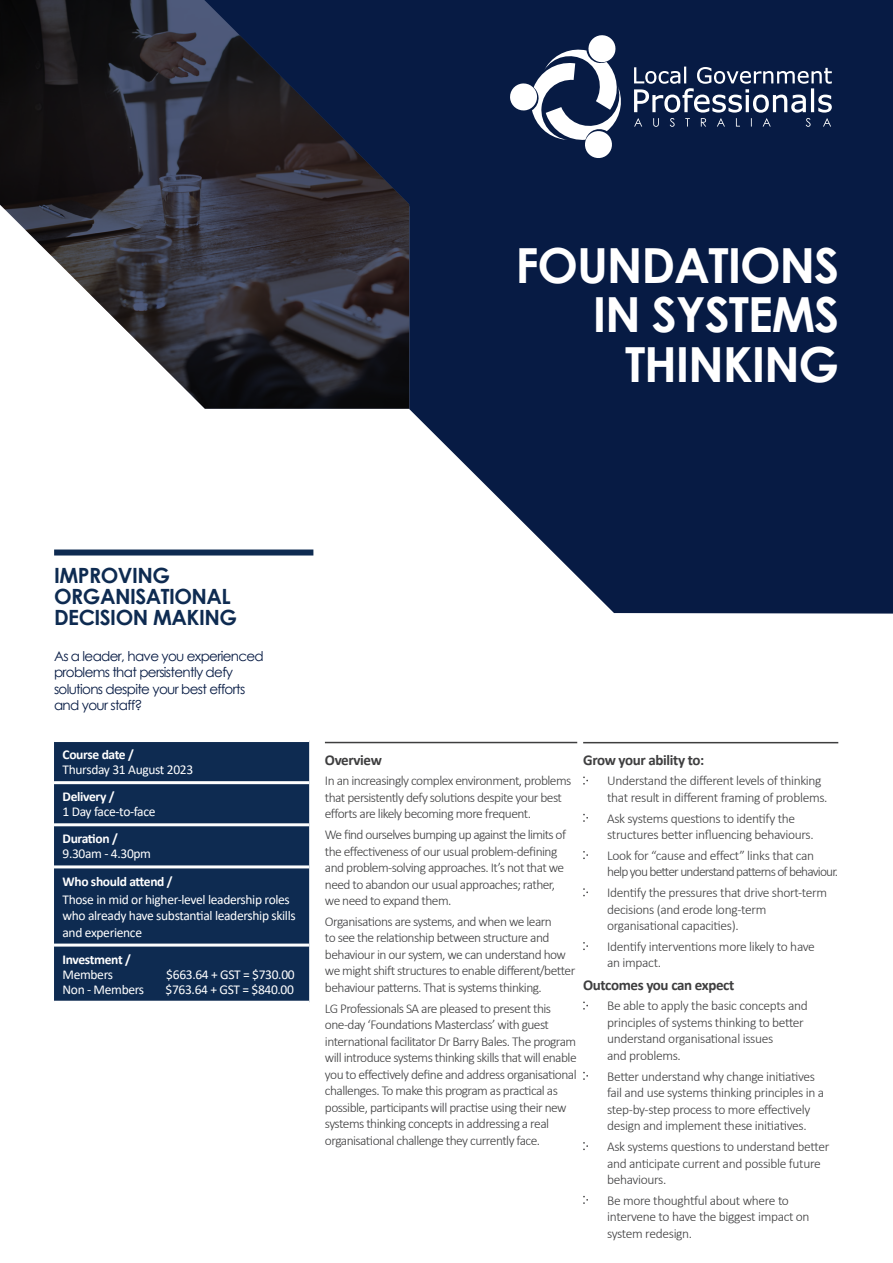
<style>
.page{position:relative;width:893px;height:1263px;background:#fff}
.page>*{position:absolute;margin:0;border:0;box-sizing:border-box;transform-origin:0 0}
.t1{font:700 48.45px/49.5px "Century Gothic";letter-spacing:-.025em;color:#fff;text-align:right}
.t2{font:700 21px/21px "Century Gothic";letter-spacing:-.025em;color:#0e2b51}
.t3{font:700 15px "Calibri";letter-spacing:-.025em;color:#3e3e3f}
.t4{font:300 13.5px/16.5px "Calibri";letter-spacing:-.04em;color:#3e3e3f}
.t5{font:13.5px/15px "Calibri";letter-spacing:-.025em;color:#fff}
.t6{font:13.5px/16.5px "Century Gothic";letter-spacing:-.05em;color:#071b44}
.t7{font:300 13.5px/16.5px "Calibri";letter-spacing:-.06em;color:#3e3e3f}
.t8{font:700 13.5px/15px "Calibri";letter-spacing:-.025em;color:#fff}
.s1{font-weight:700}
.s2{font-weight:400}
</style>
<div class="page">
<svg style="left:54px;top:0;width:839px;height:614px;fill:#071b44"></svg>
<img style="left:0;top:0;width:409px;height:409px">
<div style="left:54px;top:549px;width:259px;height:6px;background:#0e2b51"></div>
<div style="left:54px;top:742px;width:255px;height:259px;background:#0e2b51"></div>
<hr style="left:54px;top:781px;width:255px;height:3px;background:#fff">
<hr style="left:54px;top:823px;width:255px;height:3px;background:#fff">
<hr style="left:54px;top:865px;width:255px;height:3px;background:#fff">
<hr style="left:54px;top:943px;width:255px;height:3px;background:#fff">
<hr style="left:325px;top:742px;width:252px;height:1px;background:#3e3e3f">
<hr style="left:583px;top:742px;width:255px;height:1px;background:#3e3e3f">
<svg style="left:583px;top:776px;width:5px;height:8px"></svg>
<svg style="left:583px;top:814px;width:5px;height:8px"></svg>
<svg style="left:583px;top:851px;width:5px;height:8px"></svg>
<svg style="left:583px;top:888px;width:5px;height:8px"></svg>
<svg style="left:583px;top:942px;width:5px;height:8px"></svg>
<svg style="left:583px;top:1001px;width:5px;height:9px"></svg>
<svg style="left:583px;top:1072px;width:5px;height:8px"></svg>
<svg style="left:583px;top:1142px;width:5px;height:8px"></svg>
<svg style="left:583px;top:1196px;width:5px;height:8px"></svg>
<svg style="left:509px;top:34px;width:115px;height:126px"></svg>
<svg style="left:634px;top:67px;width:198px;height:60px;background:#3e4e6d"></svg>
<p class="t1" style="left:515px;top:238px;width:325px">FOUNDATIONS</p>
<p class="t1" style="left:593px;top:288px;width:248px">IN SYSTEMS<br>THINKING</p>
<p class="t2" style="left:54px;top:564px;width:184px">IMPROVING<br>ORGANISATIONAL<br>DECISION MAKING</p>
<p class="t6" style="left:54px;top:647px;width:211px">As a leader, have you experienced problems that persistently defy solutions despite your best efforts and your staff?</p>
<p class="t5" style="left:63px;top:747px;width:132px"><span class="s1">Course date /<br></span>Thursday 31 August 2023</p>
<p class="t5" style="left:63px;top:789px;width:94px"><span class="s1">Delivery /<br></span>1 Day face-to-face</p>
<p class="t5" style="left:63px;top:831px;width:90px"><span class="s1">Duration /<br></span>9.30am - 4.30pm</p>
<p class="t5" style="left:63px;top:872px;width:229px;line-height:18px"><span class="s1">Who should attend /<br></span>Those in mid or higher-level leadership roles</p>
<p class="t5" style="left:63px;top:907px;width:235px;line-height:16.5px">who already have substantial leadership skills and experience</p>
<p class="t8" style="left:63px;top:951px;width:70px">Investment /<br><span class="s2">Members</span></p>
<p class="t5" style="left:166px;top:966px;width:130px">$663.64 + GST = $730.00</p>
<p class="t5" style="left:63px;top:981px;width:83px">Non - Members</p>
<p class="t5" style="left:166px;top:981px;width:130px">$763.64 + GST = $840.00</p>
<p class="t3" style="left:583px;top:749px;width:123px">Grow your ability to:</p>
<p class="t4" style="left:607px;top:772px;width:222px">Understand the different levels of thinking that result in different framing of problems.</p>
<p class="t4" style="left:607px;top:810px;width:208px">Ask systems questions to identify the structures better influencing behaviours.</p>
<p class="t7" style="left:607px;top:847px;width:232px">Look for “cause and effect” links that can help you better understand patterns of behaviour.</p>
<p class="t4" style="left:607px;top:884px;width:221px">Identify the pressures that drive short-term decisions (and erode long-term organisational capacities).</p>
<p class="t4" style="left:607px;top:938px;width:209px">Identify interventions more likely to have an impact.</p>
<p class="t3" style="left:583px;top:974px;width:153px">Outcomes you can expect</p>
<p class="t4" style="left:607px;top:997px;width:202px">Be able to apply the basic concepts and principles of systems thinking to better understand organisational issues<br>and problems.</p>
<p class="t4" style="left:607px;top:1068px;width:218px">Better understand why change initiatives fail and use systems thinking principles in a step-by-step process to more effectively design and implement these initiatives.</p>
<p class="t4" style="left:607px;top:1138px;width:224px">Ask systems questions to understand better and anticipate current and possible future behaviours.</p>
<p class="t4" style="left:607px;top:1192px;width:204px">Be more thoughtful about where to intervene to have the biggest impact on system redesign.</p>
<p class="t3" style="left:325px;top:749px;width:58px">Overview</p>
<p class="t4" style="left:325px;top:772px;width:248px">In an increasingly complex environment, problems that persistently defy solutions despite your best efforts are likely becoming more frequent.</p>
<p class="t4" style="left:325px;top:826px;width:243px">We find ourselves bumping up against the limits of the effectiveness of our usual problem-defining and problem-solving approaches. It’s not that we need to abandon our usual approaches; rather, we need to expand them.</p>
<p class="t4" style="left:325px;top:913px;width:252px">Organisations are systems, and when we learn<br>to see the relationship between structure and behaviour in our system, we can understand how we might shift structures to enable different/better behaviour patterns. That is systems thinking.</p>
<p class="t4" style="left:325px;top:1000px;width:253px">LG Professionals SA are pleased to present this one-day ‘Foundations Masterclass’ with guest international facilitator Dr Barry Bales. The program will introduce systems thinking skills that will enable you to effectively define and address organisational challenges. To make this program as practical as possible, participants will practise using their new systems thinking concepts in addressing a real organisational challenge they currently face.</p>
</div>
